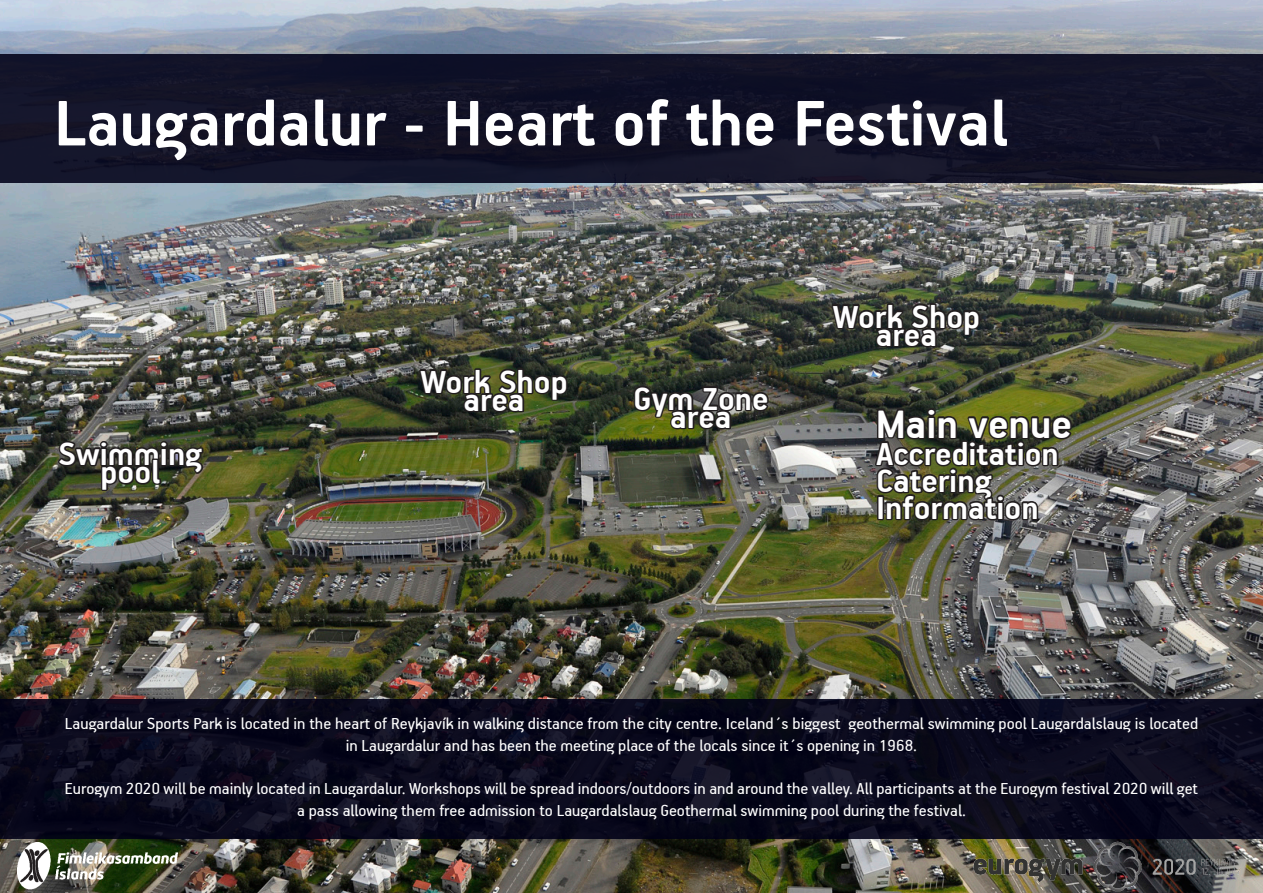
<style>
.page{position:relative;width:1263px;height:893px;background:#fff}
.page>*{position:absolute;margin:0;border:0;box-sizing:border-box;transform-origin:0 0}
.t1{font:700 72px "PF Handbook Pro";color:#fff}
.t2{font:700 45px "PF Handbook Pro";color:#fff}
.t3{font:700 36px "PF Handbook Pro";color:#fff}
.t4{font:18px/21.6px "PF Handbook Pro";color:#fff;text-align:center}
</style>
<div class="page">
<img style="left:0;top:0;width:1263px;height:893px">
<div style="left:0;top:54px;width:1263px;height:129px;background:#121226"></div>
<div style="left:0;top:699px;width:1263px;height:140px;background:#000017;opacity:.88"></div>
<img style="left:17px;top:839px;width:160px;height:52px">
<img style="left:964px;top:840px;width:284px;height:53px">
<img style="left:56px;top:421px;width:149px;height:71px">
<img style="left:830px;top:211px;width:244px;height:312px">
<img style="left:418px;top:276px;width:152px;height:229px">
<svg style="left:632px;top:369px;width:139px;height:66px;background:#3a3d2c"></svg>
<p class="t1" style="left:54px;top:80px;width:955px">Laugardalur - Heart of the Festival</p>
<p class="t3" style="left:59px;top:432px;width:145px">Swimming</p>
<p class="t3" style="left:101px;top:450px;width:61px">pool</p>
<p class="t3" style="left:420px;top:360px;width:149px">Work Shop</p>
<p class="t3" style="left:463px;top:378px;width:63px">area</p>
<p class="t3" style="left:633px;top:377px;width:137px">Gym Zone</p>
<p class="t3" style="left:670px;top:395px;width:63px">area</p>
<p class="t3" style="left:833px;top:295px;width:149px">Work Shop</p>
<p class="t3" style="left:876px;top:313px;width:63px">area</p>
<p class="t2" style="left:876px;top:397px;width:198px">Main venue</p>
<p class="t3" style="left:876px;top:432px;width:184px">Accreditation</p>
<p class="t3" style="left:876px;top:459px;width:117px">Catering</p>
<p class="t3" style="left:876px;top:486px;width:164px">Information</p>
<p class="t4" style="left:65px;top:712px;width:1135px">Laugardalur Sports Park is located in the heart of Reykjavík in walking distance from the city centre. Iceland´s biggest geothermal swimming pool Laugardalslaug is located in Laugardalur and has been the meeting place of the locals since it´s opening in 1968.</p>
<p class="t4" style="left:65px;top:777px;width:1135px">Eurogym 2020 will be mainly located in Laugardalur. Workshops will be spread indoors/outdoors in and around the valley. All participants at the Eurogym festival 2020 will get a pass allowing them free admission to Laugardalslaug Geothermal swimming pool during the festival.</p>
</div>
